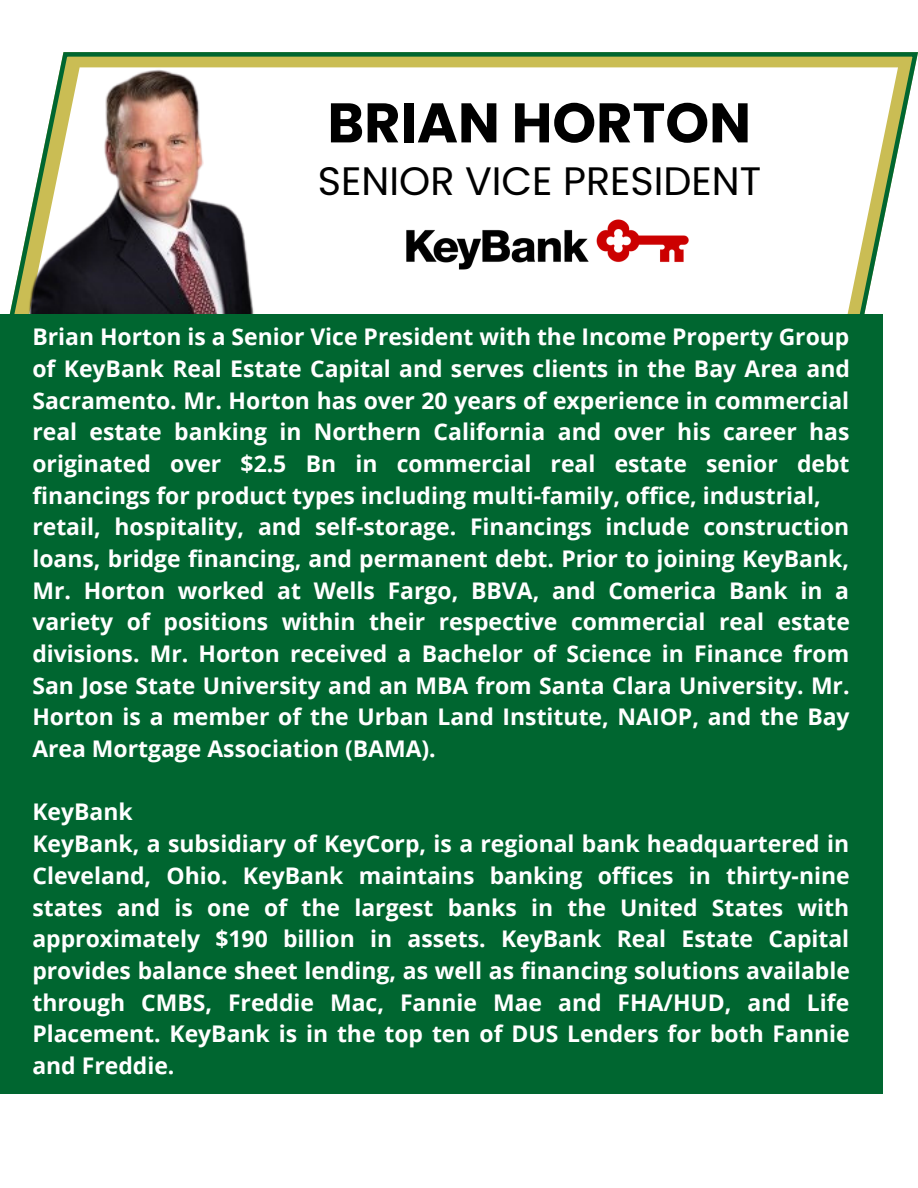
<style>
.page{position:relative;width:918px;height:1188px;background:#fff}
.page>*{position:absolute;margin:0;border:0;box-sizing:border-box;transform-origin:0 0}
.t1{font:700 55.65px "Poppins";color:#000}
.t2{font:39.6px "Poppins";color:#000}
.t3{font:700 22.95px/31.7px "Open Sans";color:#fff;text-align:justify}
</style>
<div class="page">
<svg style="left:9px;top:52px;width:909px;height:262px"></svg>
<svg style="left:15px;top:67px;width:883px;height:315px"></svg>
<img style="left:17px;top:52px;width:268px;height:262px">
<img style="left:364px;top:190px;width:367px;height:124px">
<div style="left:0;top:314px;width:882px;height:780px;background:#006630"></div>
<p class="t1" style="left:327px;top:84px;width:425px">BRIAN HORTON</p>
<p class="t2" style="left:318px;top:153px;width:445px">SENIOR VICE PRESIDENT</p>
<p class="t3" style="left:32px;top:321px;width:819px">Brian Horton is a Senior Vice President with the Income Property Group of KeyBank Real Estate Capital and serves clients in the Bay Area and Sacramento. Mr. Horton has over 20 years of experience in commercial real estate banking in Northern California and over his career has originated over $2.5 Bn in commercial real estate senior debt financings for product types including multi-family, office, industrial,</p>
<p class="t3" style="left:32px;top:511px;width:819px">retail, hospitality, and self-storage. Financings include construction loans, bridge financing, and permanent debt. Prior to joining KeyBank, Mr. Horton worked at Wells Fargo, BBVA, and Comerica Bank in a variety of positions within their respective commercial real estate divisions. Mr. Horton received a Bachelor of Science in Finance from San Jose State University and an MBA from Santa Clara University. Mr.<br>Horton is a member of the Urban Land Institute, NAIOP, and the Bay Area Mortgage Association (BAMA).</p>
<p class="t3" style="left:32px;top:796px;width:102px">KeyBank</p>
<p class="t3" style="left:32px;top:827px;width:819px">KeyBank, a subsidiary of KeyCorp, is a regional bank headquartered in Cleveland, Ohio. KeyBank maintains banking offices in thirty-nine states and is one of the largest banks in the United States with approximately $190 billion in assets. KeyBank Real Estate Capital provides balance sheet lending, as well as financing solutions available through CMBS, Freddie Mac, Fannie Mae and FHA/HUD, and Life Placement. KeyBank is in the top ten of DUS Lenders for both Fannie and Freddie.</p>
</div>
